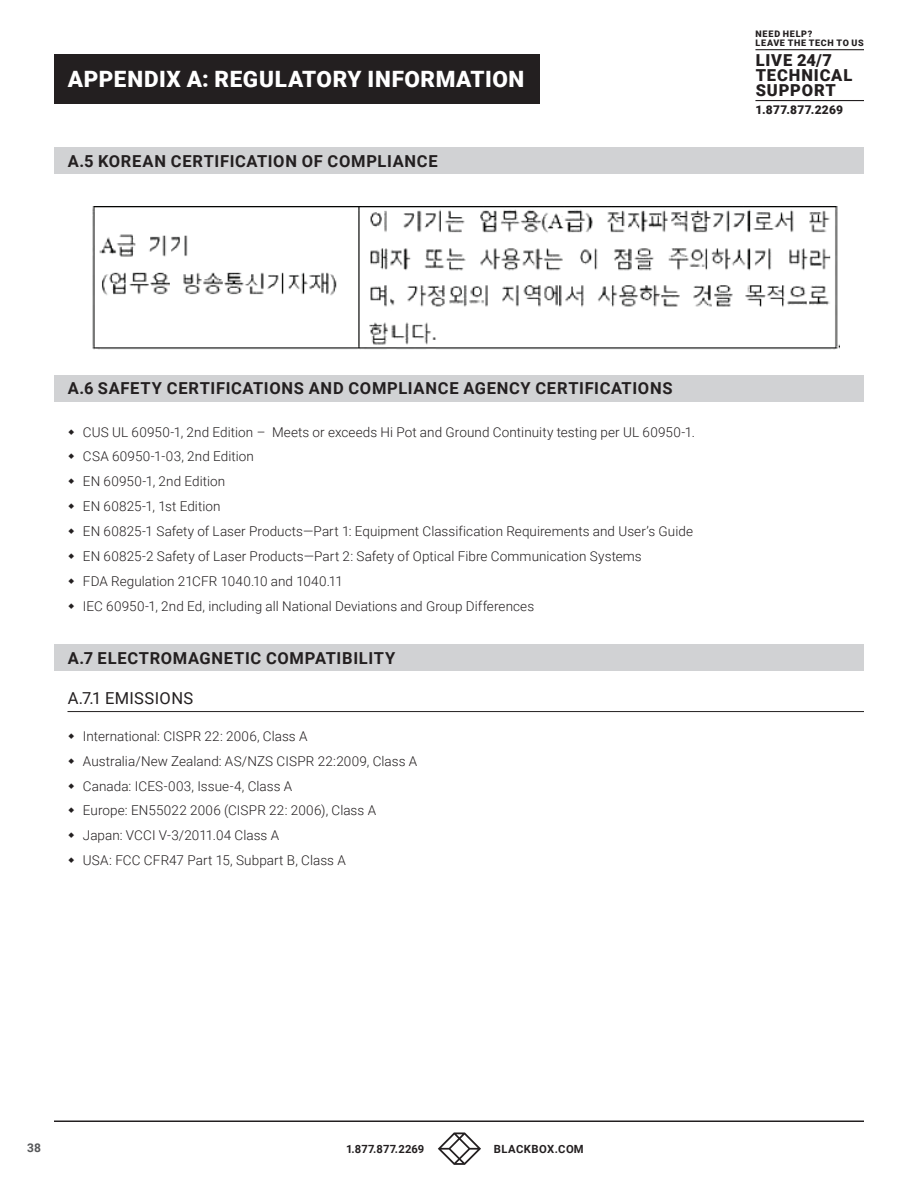
<style>
.page{position:relative;width:918px;height:1188px;background:#fff}
.page>*{position:absolute;margin:0;border:0;box-sizing:border-box;transform-origin:0 0}
.t1{font:900 22.5px "Roboto";letter-spacing:.025em;color:#fff}
.t2{font:700 16.5px "Roboto";letter-spacing:.045em;color:#231f20}
.t3{font:900 16.5px/15px "Roboto";letter-spacing:.05em;color:#231f20}
.t4{font:16.5px "Roboto";letter-spacing:.02em;color:#231f20}
.t5{font:300 13.5px/24.9px "Roboto";letter-spacing:.005em;color:#231f20}
.t6{font:900 12px "Roboto";letter-spacing:.02em;color:#231f20}
.t7{font:700 12px "Roboto";color:#57585a}
.t8{font:700 11.25px "Roboto";letter-spacing:.02em;color:#231f20}
.t9{font:700 11.25px "Roboto";letter-spacing:.045em;color:#231f20}
.t10{font:900 9px/8.6px "Roboto";letter-spacing:.08em;color:#231f20}
</style>
<div class="page">
<hr style="left:54px;top:1120px;width:810px;height:2px;background:#231f20">
<svg style="left:438px;top:1132px;width:43px;height:33px"></svg>
<hr style="left:755px;top:49px;width:109px;height:1px;background:#231f20">
<hr style="left:755px;top:100px;width:109px;height:1px;background:#231f20">
<div style="left:54px;top:54px;width:486px;height:50px;background:#231f20"></div>
<div style="left:54px;top:147px;width:810px;height:27px;background:#d1d2d4"></div>
<div style="left:54px;top:375px;width:810px;height:27px;background:#d1d2d4"></div>
<div style="left:54px;top:644px;width:810px;height:27px;background:#d1d2d4"></div>
<hr style="left:68px;top:711px;width:796px;height:1px;background:#231f20">
<img style="left:92px;top:206px;width:748px;height:144px">
<h1 class="t1" style="left:68px;top:64px;width:458px">APPENDIX A: REGULATORY INFORMATION</h1>
<p class="t2" style="left:68px;top:149px;width:372px">A.5 KOREAN CERTIFICATION OF COMPLIANCE</p>
<p class="t10" style="left:756px;top:29px;width:110px">NEED HELP?<br>LEAVE THE TECH TO US</p>
<p class="t3" style="left:756px;top:52px;width:98px">LIVE 24/7<br>TECHNICAL<br>SUPPORT</p>
<p class="t6" style="left:755px;top:102px;width:89px">1.877.877.2269</p>
<p class="t2" style="left:68px;top:377px;width:606px">A.6 SAFETY CERTIFICATIONS AND COMPLIANCE AGENCY CERTIFICATIONS</p>
<p class="t5" style="left:83px;top:419px;width:614px">CUS UL 60950-1, 2nd Edition – Meets or exceeds Hi Pot and Ground Continuity testing per UL 60950-1.<br>CSA 60950-1-03, 2nd Edition<br>EN 60950-1, 2nd Edition<br>EN 60825-1, 1st Edition<br>EN 60825-1 Safety of Laser Products—Part 1: Equipment Classification Requirements and User’s Guide EN 60825-2 Safety of Laser Products—Part 2: Safety of Optical Fibre Communication Systems<br>FDA Regulation 21CFR 1040.10 and 1040.11<br>IEC 60950-1, 2nd Ed, including all National Deviations and Group Differences</p>
<p class="t2" style="left:68px;top:646px;width:329px">A.7 ELECTROMAGNETIC COMPATIBILITY</p>
<p class="t4" style="left:68px;top:687px;width:127px">A.7.1 EMISSIONS</p>
<p class="t5" style="left:83px;top:723px;width:336px">International: CISPR 22: 2006, Class A<br>Australia/New Zealand: AS/NZS CISPR 22:2009, Class A Canada: ICES-003, Issue-4, Class A<br>Europe: EN55022 2006 (CISPR 22: 2006), Class A Japan: VCCI V-3/2011.04 Class A<br>USA: FCC CFR47 Part 15, Subpart B, Class A</p>
<p class="t7" style="left:27px;top:1139px;width:15px">38</p>
<p class="t8" style="left:346px;top:1141px;width:80px">1.877.877.2269</p>
<p class="t9" style="left:494px;top:1141px;width:91px">BLACKBOX.COM</p>
</div>
